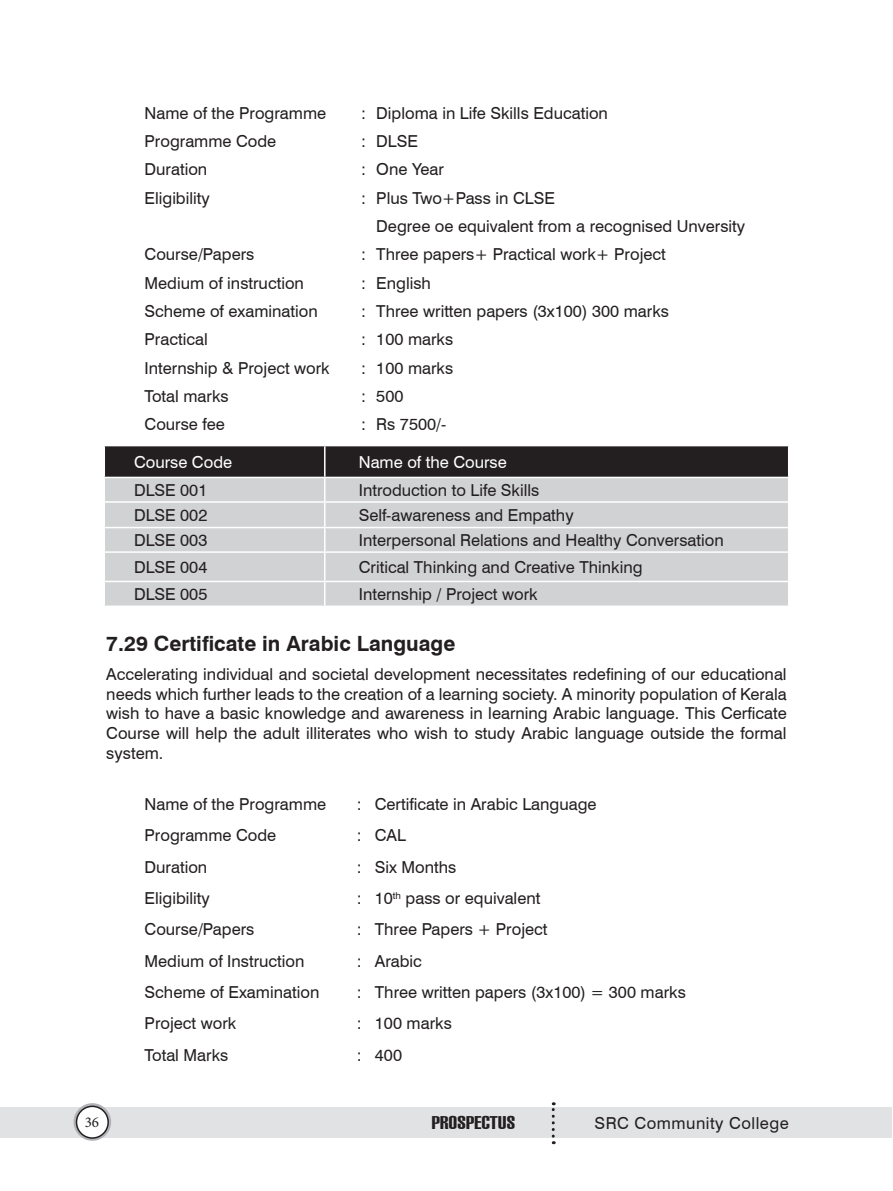
<style>
.page{position:relative;width:893px;height:1191px;background:#fff}
.page>*{position:absolute;margin:0;border:0;box-sizing:border-box;transform-origin:0 0}
.t1{font:700 21px "Swiss 721 BT";color:#231f20}
.t2{font:900 extra-condensed 18px "Swiss 911 BT";color:#231f20;scale:1.5 1}
.t3{font:16.5px/19.8px "Swiss 721 BT";color:#231f20}
.t4{font:16.5px "Swiss 721 BT";color:#fff}
.t5{font:16.5px "Swiss 721 BT";letter-spacing:.03em;color:#231f20}
.t6{font:15px "Minion Pro";color:#231f20}
</style>
<div class="page">
<svg style="left:104px;top:445px;width:685px;height:160px;background:#b2b2b4"></svg>
<div style="left:0;top:1107px;width:891px;height:31px;background:#e1e2e4"></div>
<svg style="left:74px;top:1103px;width:37px;height:37px"></svg>
<div style="left:77px;top:1106px;width:31px;height:32px;background:#fff;border-radius:50%"></div>
<div style="left:76px;top:1105px;width:33px;height:33px;border:2px solid #231f20;border-radius:50%"></div>
<svg style="left:552px;top:1102px;width:3px;height:42px"></svg>
<p class="t3" style="left:145px;top:102px;width:183px">Name of the Programme</p>
<p class="t3" style="left:361px;top:102px;width:248px">: Diploma in Life Skills Education</p>
<p class="t3" style="left:145px;top:131px;width:133px">Programme Code</p>
<p class="t3" style="left:361px;top:131px;width:58px">: DLSE</p>
<p class="t3" style="left:145px;top:159px;width:64px">Duration</p>
<p class="t3" style="left:361px;top:159px;width:84px">: One Year</p>
<p class="t3" style="left:145px;top:187px;width:67px">Eligibility</p>
<p class="t3" style="left:376px;top:183px;width:370px;line-height:28.3px;text-indent:-15px">: Plus Two+Pass in CLSE<br>Degree oe equivalent from a recognised Unversity</p>
<p class="t3" style="left:145px;top:244px;width:111px">Course/Papers</p>
<p class="t3" style="left:361px;top:244px;width:306px">: Three papers+ Practical work+ Project</p>
<p class="t3" style="left:145px;top:272px;width:161px">Medium of instruction</p>
<p class="t3" style="left:361px;top:272px;width:71px">: English</p>
<p class="t3" style="left:145px;top:301px;width:175px">Scheme of examination</p>
<p class="t3" style="left:361px;top:301px;width:309px">: Three written papers (3x100) 300 marks</p>
<p class="t3" style="left:145px;top:329px;width:65px">Practical</p>
<p class="t3" style="left:361px;top:329px;width:94px">: 100 marks</p>
<p class="t3" style="left:145px;top:357px;width:187px">Internship &amp; Project work</p>
<p class="t3" style="left:361px;top:357px;width:94px">: 100 marks</p>
<p class="t3" style="left:145px;top:385px;width:86px">Total marks</p>
<p class="t3" style="left:361px;top:385px;width:44px">: 500</p>
<p class="t3" style="left:145px;top:414px;width:82px">Course fee</p>
<p class="t3" style="left:361px;top:414px;width:87px">: Rs 7500/-</p>
<p class="t4" style="left:134px;top:450px;width:100px">Course Code</p>
<p class="t4" style="left:359px;top:450px;width:150px">Name of the Course</p>
<p class="t3" style="left:134px;top:479px;width:75px">DLSE 001</p>
<p class="t3" style="left:359px;top:479px;width:182px">Introduction to Life Skills</p>
<p class="t3" style="left:134px;top:504px;width:75px">DLSE 002</p>
<p class="t3" style="left:359px;top:504px;width:216px">Self-awareness and Empathy</p>
<p class="t3" style="left:134px;top:529px;width:75px">DLSE 003</p>
<p class="t3" style="left:359px;top:529px;width:366px">Interpersonal Relations and Healthy Conversation</p>
<p class="t3" style="left:134px;top:556px;width:75px">DLSE 004</p>
<p class="t3" style="left:359px;top:556px;width:285px">Critical Thinking and Creative Thinking</p>
<p class="t3" style="left:134px;top:584px;width:75px">DLSE 005</p>
<p class="t3" style="left:359px;top:584px;width:180px">Internship / Project work</p>
<p class="t1" style="left:106px;top:629px;width:350px">7.29 Certificate in Arabic Language</p>
<p class="t3" style="left:106px;top:663px;width:682px;text-align:justify">Accelerating individual and societal development necessitates redefining of our educational needs which further leads to the creation of a learning society. A minority population of Kerala wish to have a basic knowledge and awareness in learning Arabic language. This Cerficate Course will help the adult illiterates who wish to study Arabic language outside the formal system.</p>
<p class="t3" style="left:145px;top:793px;width:183px">Name of the Programme</p>
<p class="t3" style="left:357px;top:793px;width:241px">: Certificate in Arabic Language</p>
<p class="t3" style="left:145px;top:825px;width:133px">Programme Code</p>
<p class="t3" style="left:357px;top:825px;width:51px">: CAL</p>
<p class="t3" style="left:145px;top:856px;width:64px">Duration</p>
<p class="t3" style="left:357px;top:856px;width:101px">: Six Months</p>
<p class="t3" style="left:145px;top:887px;width:67px">Eligibility</p>
<p class="t3" style="left:357px;top:887px;width:185px">: 10<sup>th</sup> pass or equivalent</p>
<p class="t3" style="left:145px;top:919px;width:111px">Course/Papers</p>
<p class="t3" style="left:357px;top:919px;width:192px">: Three Papers + Project</p>
<p class="t3" style="left:145px;top:950px;width:161px">Medium of Instruction</p>
<p class="t3" style="left:357px;top:950px;width:67px">: Arabic</p>
<p class="t3" style="left:145px;top:981px;width:176px">Scheme of Examination</p>
<p class="t3" style="left:357px;top:981px;width:331px">: Three written papers (3x100) = 300 marks</p>
<p class="t3" style="left:145px;top:1013px;width:93px">Project work</p>
<p class="t3" style="left:357px;top:1013px;width:97px">: 100 marks</p>
<p class="t3" style="left:145px;top:1044px;width:85px">Total Marks</p>
<p class="t3" style="left:357px;top:1044px;width:47px">: 400</p>
<p class="t6" style="left:85px;top:1111px;width:16px">36</p>
<p class="t2" style="left:431px;top:1113px;width:57px">PROSPECTUS</p>
<p class="t5" style="left:595px;top:1112px;width:196px">SRC Community College</p>
</div>
